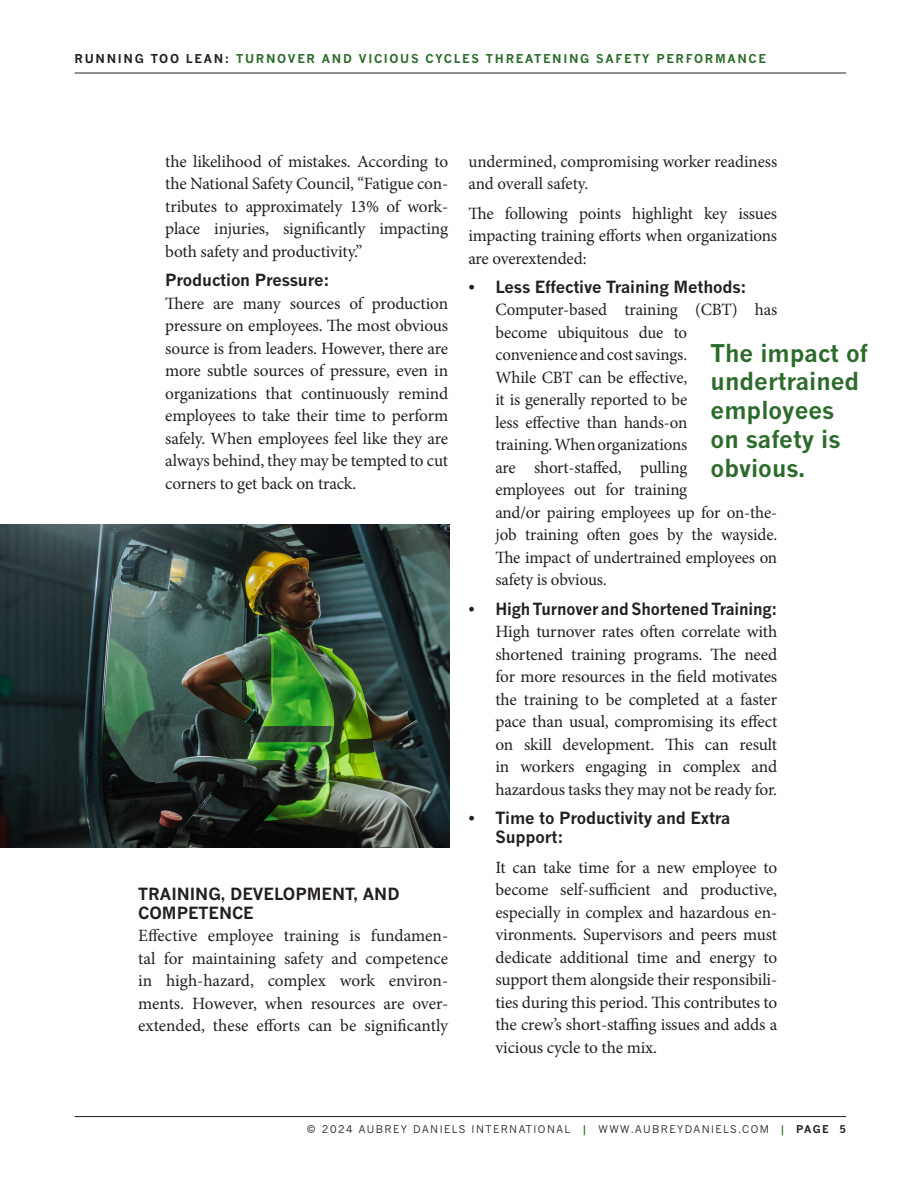
<style>
.page{position:relative;width:918px;height:1188px;background:#fff}
.page>*{position:absolute;margin:0;border:0;box-sizing:border-box;transform-origin:0 0}
.green_callouts{font:700 24px/28.8px "News Gothic MT Pro";color:#2d6b2c}
.Body_Text_No_Indent{font:17.25px/22.5px "Minion Pro";letter-spacing:-.01em;color:#231f20;text-align:justify}
.Heading_level_3{font:700 16.5px/18.8px "News Gothic MT Pro";letter-spacing:-.01em;color:#231f20}
.Heading_level_3-2{font:700 16.5px "News Gothic MT Pro";letter-spacing:-.01em;color:#231f20;scale:.96 1}
.Body_Text_No_Indent-2{font:700 16.5px "News Gothic MT Pro";letter-spacing:-.01em;color:#231f20}
.t1{font:700 12px "News Gothic MT Pro";letter-spacing:.14em;color:#2d6b2c}
.t2{font:10.5px "News Gothic MT Pro";letter-spacing:.14em;color:#231f20}
.s1{color:#231f20}
.s2{font-weight:700;color:#2d6b2c}
.s3{font-weight:700}
</style>
<div class="page">
<hr style="left:75px;top:73px;width:771px;height:1px;background:#231f20">
<hr style="left:75px;top:1116px;width:771px;height:1px;background:#231f20">
<img style="left:0;top:525px;width:449px;height:323px">
<p class="t1" style="left:75px;top:51px;width:693px"><span class="s1">RUNNING TOO LEAN:</span> TURNOVER AND VICIOUS CYCLES THREATENING SAFETY PERFORMANCE</p>
<p class="Body_Text_No_Indent" style="left:165px;top:150px;width:284px">the likelihood of mistakes. According to the National Safety Council, “Fatigue con&shy;tributes to approximately 13% of work&shy;place injuries, significantly impacting both safety and productivity.”</p>
<p class="Body_Text_No_Indent-2" style="left:165px;top:270px;width:166px">Production Pressure:</p>
<p class="Body_Text_No_Indent" style="left:165px;top:292px;width:284px">There are many sources of production pressure on employees. The most obvious source is from leaders. However, there are more subtle sources of pressure, even in organizations that continuously remind employees to take their time to perform safely. When employees feel like they are always behind, they may be tempted to cut corners to get back on track.</p>
<p class="Heading_level_3" style="left:138px;top:884px;width:263px">TRAINING, DEVELOPMENT, AND<br>COMPETENCE</p>
<p class="Body_Text_No_Indent" style="left:138px;top:925px;width:311px">Effective employee training is fundamen&shy;tal for maintaining safety and competence in high-hazard, complex work environ&shy;ments. However, when resources are over&shy;extended, these efforts can be significantly</p>
<p class="Body_Text_No_Indent" style="left:468px;top:150px;width:310px">undermined, compromising worker readiness and overall safety.</p>
<p class="Body_Text_No_Indent" style="left:468px;top:202px;width:310px">The following points highlight key issues impacting training efforts when organizations are overextended:</p>
<p class="Heading_level_3" style="left:468px;top:277px;width:280px">• Less Effective Training Methods:</p>
<p class="Body_Text_No_Indent" style="left:495px;top:299px;width:283px;text-align:left">Computer-based training (CBT) has become ubiquitous due to<br>convenience and cost savings.<br>While CBT can be effective,<br>it is generally reported to be<br>less effective than hands-on<br>training. When organizations<br>are short-staffed, pulling<br>employees out for training<br>and/or pairing employees up for on-the&shy;job training often goes by the wayside.<br>The impact of undertrained employees on safety is obvious.</p>
<p class="Heading_level_3-2" style="left:468px;top:599px;width:323px">• High Turnover and Shortened Training:</p>
<p class="Body_Text_No_Indent" style="left:495px;top:621px;width:283px">High turnover rates often correlate with shortened training programs. The need for more resources in the field motivates the training to be completed at a faster pace than usual, compromising its effect on skill development. This can result in workers engaging in complex and hazardous tasks they may not be ready for.</p>
<p class="Heading_level_3" style="left:495px;top:808px;width:236px;line-height:19.5px;text-indent:-27px">• Time to Productivity and Extra<br>Support:</p>
<p class="Body_Text_No_Indent" style="left:495px;top:856px;width:283px">It can take time for a new employee to become self-sufficient and productive, especially in complex and hazardous en&shy;vironments. Supervisors and peers must dedicate additional time and energy to support them alongside their responsibili&shy;ties during this period. This contributes to the crew’s short-staffing issues and adds a vicious cycle to the mix.</p>
<p class="green_callouts" style="left:711px;top:338px;width:159px">The impact of undertrained employees on safety is obvious.</p>
<p class="t2" style="left:307px;top:1123px;width:541px">© 2024 AUBREY DANIELS INTERNATIONAL <span class="s2">|</span> WWW.AUBREYDANIELS.COM <span class="s2">|</span> <span class="s3">PAGE 5</span></p>
</div>
